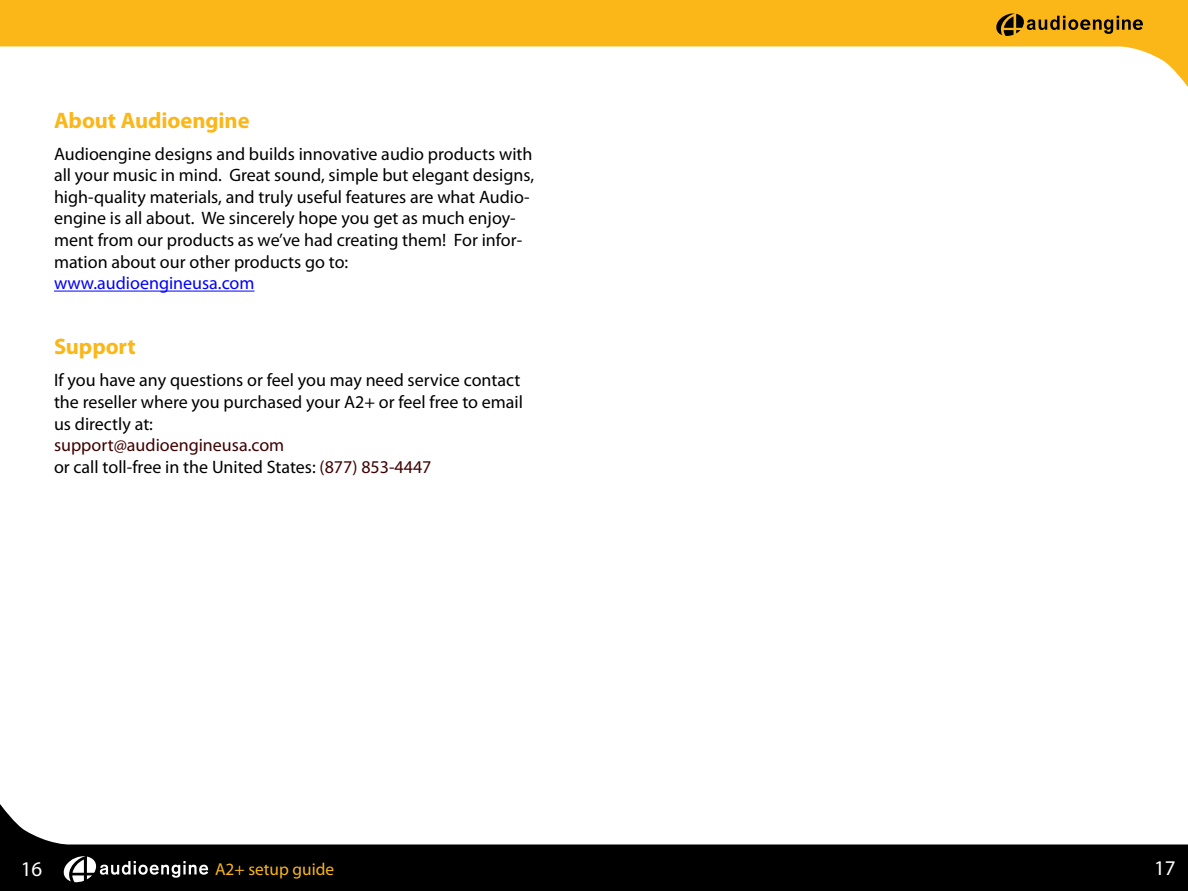
<style>
.page{position:relative;width:1188px;height:891px;background:#fff}
.page>*{position:absolute;margin:0;border:0;box-sizing:border-box;transform-origin:0 0}
.t1{font:700 22.5px "Myriad Pro";letter-spacing:-.005em;color:#fbb718}
.t2{font:21px "Myriad Pro";color:#fff}
.t3{font:18px/21.6px "Myriad Pro";color:#000}
.t4{font:18px/21.6px "Myriad Pro";color:#3f0000}
.t5{font:18px "Myriad Pro";color:#00f}
.t6{font:17.25px "Myriad Pro";color:#fbb718}
.s1{color:#000}
</style>
<div class="page">
<svg style="left:0;top:804px;width:1188px;height:87px;fill:#000"></svg>
<svg style="left:0;top:0;width:1188px;height:87px;fill:#fbb718"></svg>
<svg style="left:62px;top:855px;width:146px;height:27px"></svg>
<svg style="left:996px;top:13px;width:147px;height:23px;background:#b28211"></svg>
<hr style="left:54px;top:291px;width:201px;height:1px;background:#00f">
<p class="t1" style="left:54px;top:105px;width:197px">About Audioengine</p>
<p class="t3" style="left:54px;top:143px;width:482px">Audioengine designs and builds innovative audio products with all your music in mind. Great sound, simple but elegant designs, high-quality materials, and truly useful features are what Audio&shy;engine is all about. We sincerely hope you get as much enjoy&shy;ment from our products as we’ve had creating them! For infor&shy;mation about our other products go to:</p>
<p class="t5" style="left:54px;top:272px;width:202px">www.audioengineusa.com</p>
<p class="t1" style="left:54px;top:332px;width:83px">Support</p>
<p class="t3" style="left:54px;top:369px;width:471px">If you have any questions or feel you may need service contact the reseller where you purchased your A2+ or feel free to email us directly at:</p>
<p class="t4" style="left:54px;top:434px;width:379px">support@audioengineusa.com<br><span class="s1">or call toll-free in the United States:</span> (877) 853-4447</p>
<p class="t2" style="left:21px;top:856px;width:23px">16</p>
<p class="t6" style="left:215px;top:859px;width:121px">A2+ setup guide</p>
<p class="t2" style="left:1154px;top:855px;width:23px">17</p>
</div>
